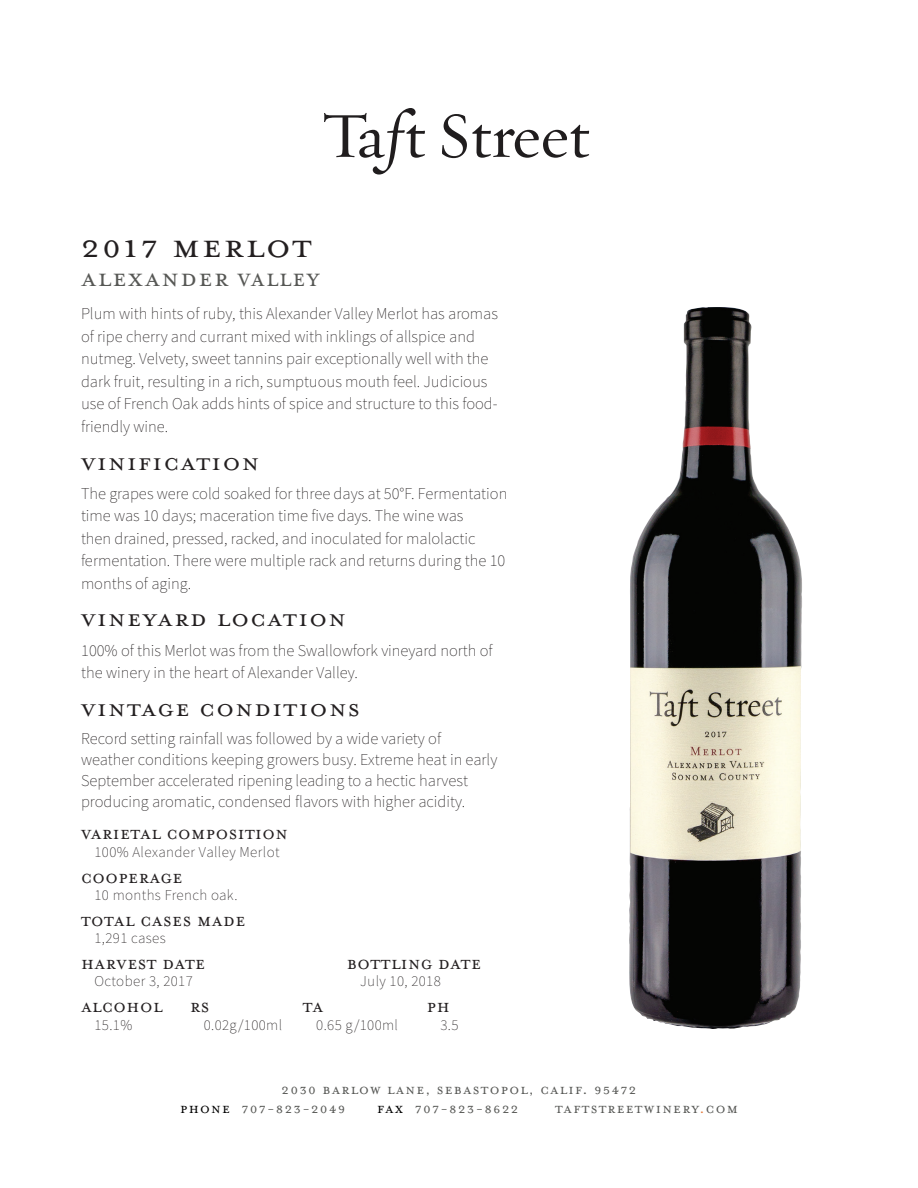
<style>
.page{position:relative;width:918px;height:1188px;background:#fff}
.page>*{position:absolute;margin:0;border:0;box-sizing:border-box;transform-origin:0 0}
.t1{font:37.5px "Mrs Eaves All Small Caps OT";letter-spacing:.05em;color:#231f20;scale:1.1 1}
.t2{font:28.35px "Mrs Eaves All Small Caps OT";letter-spacing:.05em;color:#575855;scale:1.05 1}
.t3{font:27px "Mrs Eaves All Small Caps OT";letter-spacing:.05em;color:#231f20;scale:1.1 1}
.t4{font:21px "Mrs Eaves All Small Caps OT";letter-spacing:.025em;color:#231f20}
.t5{font:200 16.5px/22.5px "Source Sans Pro";color:#231f20}
.t6{font:16.5px/19.5px "Mrs Eaves All Small Caps OT";letter-spacing:.075em;color:#575855}
.t7{font:200 15px "Source Sans Pro";letter-spacing:.025em;color:#231f20}
.s1{color:#000}
.s2{color:#e47a3b}
</style>
<div class="page">
<svg style="left:324px;top:108px;width:265px;height:66px"></svg>
<img style="left:629px;top:307px;width:173px;height:722px">
<h1 class="t1" style="left:81px;top:226px;width:211px">2017 Merlot</h1>
<h2 class="t2" style="left:81px;top:262px;width:229px">Alexander valley</h2>
<p class="t5" style="left:81px;top:303px;width:419px">Plum with hints of ruby, this Alexander Valley Merlot has aromas of ripe cherry and currant mixed with inklings of allspice and nutmeg. Velvety, sweet tannins pair exceptionally well with the dark fruit, resulting in a rich, sumptuous mouth feel. Judicious use of French Oak adds hints of spice and structure to this food&shy;friendly wine.</p>
<h3 class="t3" style="left:81px;top:447px;width:164px">Vinification</h3>
<p class="t5" style="left:81px;top:482px;width:428px">The grapes were cold soaked for three days at 50°F. Fermentation time was 10 days; maceration time five days. The wine was<br>then drained, pressed, racked, and inoculated for malolactic fermentation. There were multiple rack and returns during the 10 months of aging.</p>
<h3 class="t3" style="left:81px;top:604px;width:242px">Vineyard location</h3>
<p class="t5" style="left:81px;top:639px;width:413px">100% of this Merlot was from the Swallowfork vineyard north of the winery in the heart of Alexander Valley.</p>
<h3 class="t3" style="left:81px;top:693px;width:255px">Vintage Conditions</h3>
<p class="t5" style="left:81px;top:728px;width:418px;line-height:21px">Record setting rainfall was followed by a wide variety of weather conditions keeping growers busy. Extreme heat in early September accelerated ripening leading to a hectic harvest producing aromatic, condensed flavors with higher acidity.</p>
<p class="t4" style="left:81px;top:822px;width:208px">Varietal composition</p>
<p class="t7" style="left:95px;top:843px;width:187px">100% Alexander Valley Merlot</p>
<p class="t4" style="left:81px;top:865px;width:103px">Cooperage</p>
<p class="t7" style="left:95px;top:886px;width:145px">10 months French oak.</p>
<p class="t4" style="left:81px;top:908px;width:166px">Total cases made</p>
<p class="t7" style="left:95px;top:929px;width:73px">1,291 cases</p>
<p class="t4" style="left:81px;top:951px;width:126px">Harvest date</p>
<p class="t7" style="left:95px;top:972px;width:100px">October 3, 2017</p>
<p class="t4" style="left:347px;top:951px;width:136px">Bottling date</p>
<p class="t7" style="left:360px;top:972px;width:82px">July 10, 2018</p>
<p class="t4" style="left:81px;top:995px;width:83px">Alcohol</p>
<p class="t7" style="left:94px;top:1015px;width:39px">15.1%</p>
<p class="t4" style="left:190px;top:995px;width:21px">rs</p>
<p class="t7" style="left:204px;top:1015px;width:80px">0.02g/100ml</p>
<p class="t4" style="left:303px;top:995px;width:22px">ta</p>
<p class="t7" style="left:316px;top:1015px;width:83px">0.65 g/100ml</p>
<p class="t4" style="left:427px;top:995px;width:24px">ph</p>
<p class="t7" style="left:440px;top:1015px;width:20px">3.5</p>
<p class="t6" style="left:180px;top:1079px;width:458px;text-indent:101px">2030 Barlow lane, Sebastopol, calif. 95472<br><span class="s1">Phone</span> 707-823-2049</p>
<p class="t6" style="left:377px;top:1099px;width:143px"><span class="s1">fax</span> 707-823-8622</p>
<p class="t6" style="left:555px;top:1099px;width:184px">taftstreetwinery<span class="s2">.</span>com</p>
</div>
